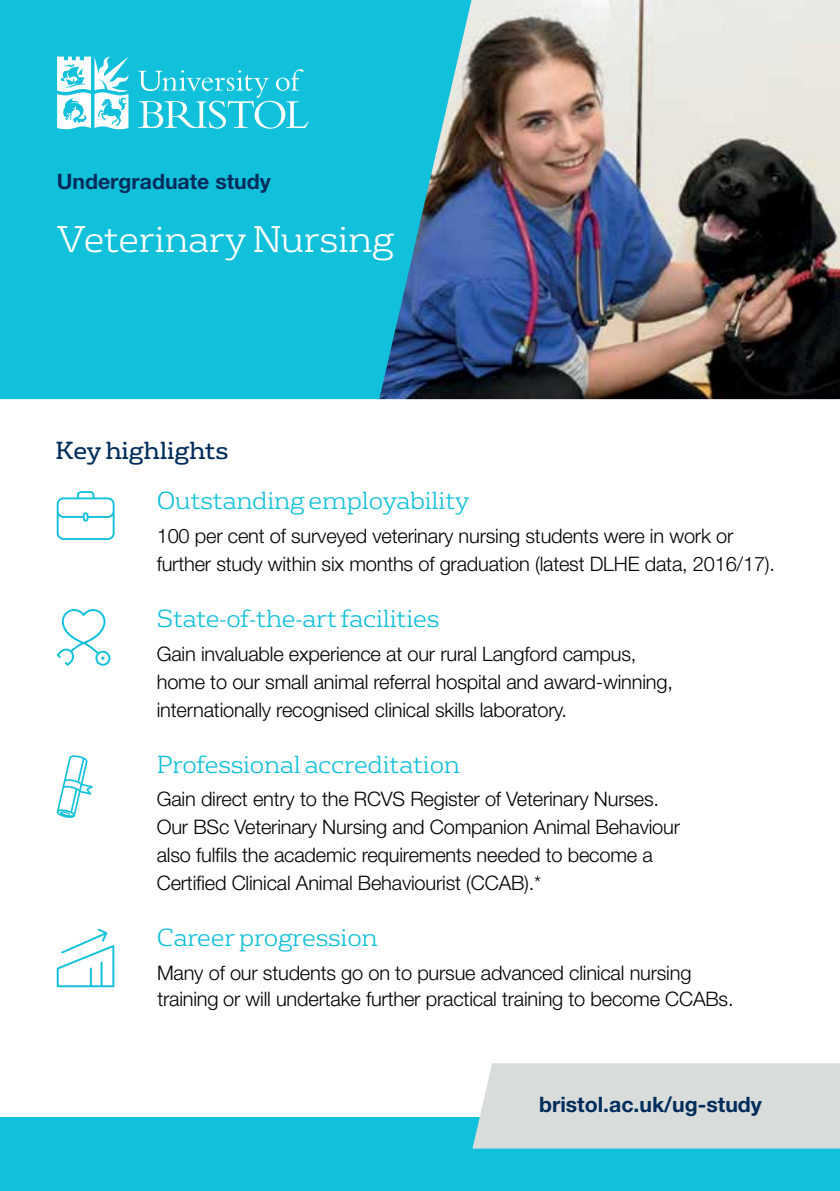
<style>
.page{position:relative;width:840px;height:1191px;background:#fff}
.page>*{position:absolute;margin:0;border:0;box-sizing:border-box;transform-origin:0 0}
.t1{font:300 36px "FS Rufus";letter-spacing:-.01em;color:#fff}
.t2{font:300 24px "FS Rufus";letter-spacing:-.01em;color:#11c0da}
.t3{font:24px "FS Rufus";letter-spacing:-.01em;color:#002c5b}
.t4{font:700 21.2px "Helvetica Neue";color:#002c5b}
.t5{font:300 20px/28px "Helvetica Neue";letter-spacing:-.01em;color:#000}
.s1{font-family:"Helvetica Neue LT Std"}
</style>
<div class="page">
<div style="left:0;top:1117px;width:839px;height:74px;background:#11c0da"></div>
<img style="left:471px;top:0;width:368px;height:399px">
<svg style="left:0;top:0;width:471px;height:399px;background:#16b4d0"></svg>
<div style="left:472px;top:1063px;width:367px;height:85px;background:#d8dcdb"></div>
<svg style="left:57px;top:609px;width:53px;height:57px"></svg>
<svg style="left:138px;top:69px;width:170px;height:60px;background:#3ccbe0"></svg>
<svg style="left:57px;top:57px;width:71px;height:72px"></svg>
<svg style="left:57px;top:928px;width:57px;height:59px"></svg>
<svg style="left:57px;top:491px;width:57px;height:49px"></svg>
<svg style="left:56px;top:755px;width:37px;height:63px"></svg>
<p class="t4" style="left:57px;top:168px;width:215px">Undergraduate study</p>
<h1 class="t1" style="left:57px;top:210px;width:338px">Veterinary Nursing</h1>
<p class="t3" style="left:56px;top:431px;width:174px">Key highlights</p>
<p class="t2" style="left:157px;top:481px;width:314px">Outstanding employability</p>
<p class="t5" style="left:157px;top:521px;width:619px">100 per cent of surveyed veterinary nursing students were in work or further study within six months of graduation (latest DLHE data, 2016/17).</p>
<p class="t2" style="left:157px;top:599px;width:284px">State-of-the-art facilities</p>
<p class="t5" style="left:157px;top:639px;width:517px">Gain invaluable experience at our rural Langford campus, home to our small animal referral hospital and award-winning, internationally recognised clinical skills laboratory.</p>
<p class="t2" style="left:157px;top:745px;width:304px">Professional accreditation</p>
<p class="t5" style="left:157px;top:784px;width:524px">Gain direct entry to the RCVS Register of Veterinary Nurses.<br>Our BSc Veterinary Nursing and Companion Animal Behaviour also fulfils the academic requirements needed to become a Certified Clinical Animal Behaviourist (CCAB).*</p>
<p class="t2" style="left:157px;top:918px;width:222px">Career progression</p>
<p class="t5" style="left:157px;top:959px;width:577px;line-height:26.2px">Many of our students go on to pursue advanced clinical nursing <span class="s1">training</span> or will undertake further practical training to become CCABs.</p>
<p class="t4" style="left:539px;top:1091px;width:224px">bristol.ac.uk/ug-study</p>
</div>
